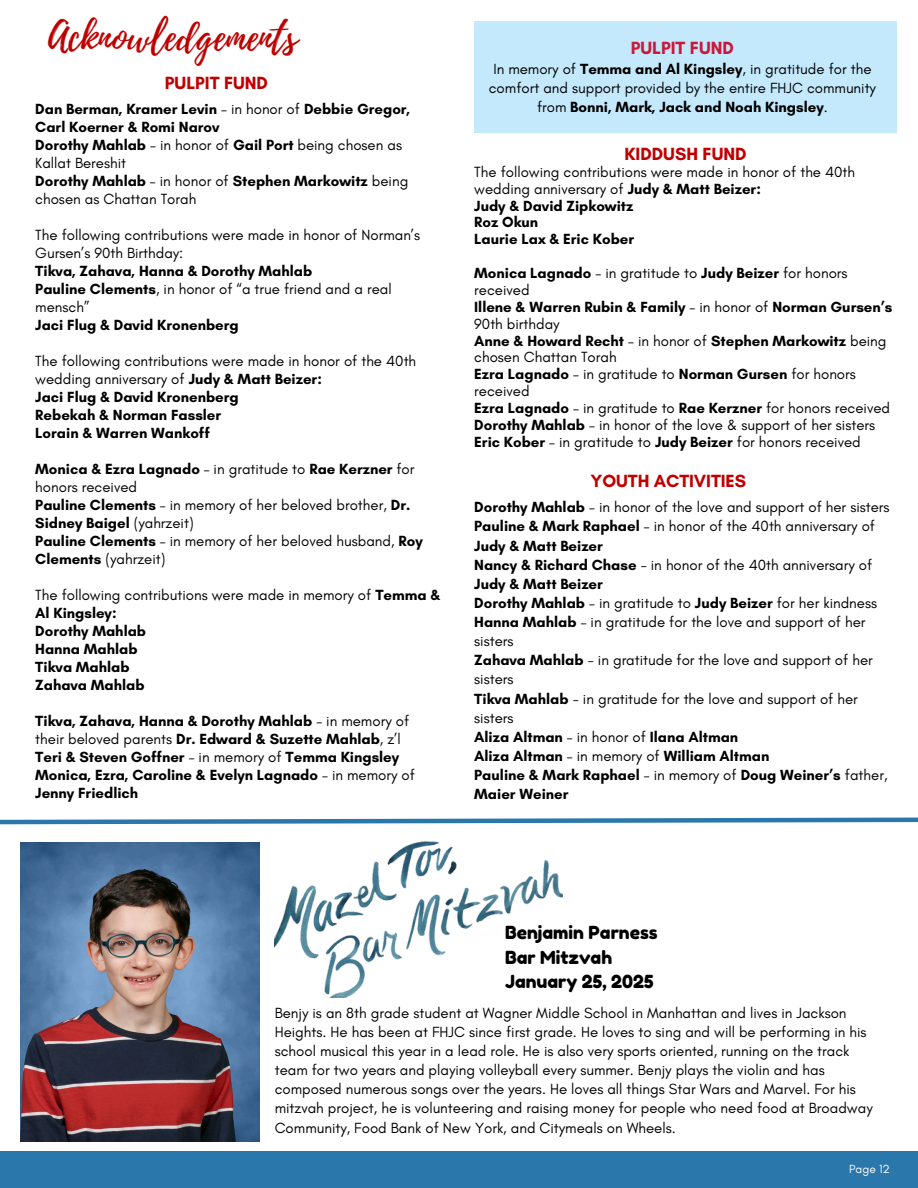
<style>
.page{position:relative;width:918px;height:1188px;background:#fff}
.page>*{position:absolute;margin:0;border:0;box-sizing:border-box;transform-origin:0 0}
.t1{font:39px "Playlist Script";color:#c00000}
.t2{font:18px/24.8px "Fredoka One";color:#000}
.t3{font:700 18px "Glacial Indifference";color:#c00000}
.t4{font:700 18px "Glacial Indifference";color:#c9193b}
.t5{font:15px/19.2px "Glacial Indifference";color:#000}
.t6{font:700 15px/18px "Glacial Indifference";color:#000}
.t7{font:12px "Glacial Indifference";color:#fff}
.s1{font-weight:400}
.s2{font-weight:700}
</style>
<div class="page">
<div style="left:0;top:1151px;width:918px;height:37px;background:#2a78ab"></div>
<svg style="left:0;top:817px;width:918px;height:8px"></svg>
<img style="left:21px;top:843px;width:238px;height:298px">
<img style="left:275px;top:841px;width:288px;height:157px">
<div style="left:474px;top:22px;width:423px;height:111px;background:#c4e9fc"></div>
<h4 class="t1" style="left:48px;top:9px;width:251px">Acknowledgements</h4>
<h1 class="t3" style="left:165px;top:72px;width:105px">PULPIT FUND</h1>
<h2 class="t6" style="left:35px;top:100px;width:377px">Dan Berman, Kramer Levin <span class="s1">– in honor of</span> Debbie Gregor, Carl Koerner &amp; Romi Narov<br>Dorothy Mahlab <span class="s1">– in honor of</span> Gail Port <span class="s1">being chosen as Kallat Bereshit<br></span>Dorothy Mahlab <span class="s1">– in honor of</span> Stephen Markowitz <span class="s1">being chosen as Chattan Torah</span></h2>
<h4 class="t5" style="left:35px;top:226px;width:386px;line-height:18px">The following contributions were made in honor of Norman’s Gursen’s 90th Birthday:<br><span class="s2">Tikva, Zahava, Hanna &amp; Dorothy Mahlab<br>Pauline Clements</span>, in honor of “a true friend and a real mensch”<br><span class="s2">Jaci Flug &amp; David Kronenberg</span></h4>
<h4 class="t6" style="left:35px;top:352px;width:382px"><span class="s1">The following contributions were made in honor of the 40th wedding anniversary of</span> Judy &amp; Matt Beizer:<br>Jaci Flug &amp; David Kronenberg<br>Rebekah &amp; Norman Fassler<br>Lorain &amp; Warren Wankoff</h4>
<h4 class="t5" style="left:35px;top:460px;width:389px;line-height:18px"><span class="s2">Monica &amp; Ezra Lagnado</span> – in gratitude to <span class="s2">Rae Kerzner</span> for honors received<br><span class="s2">Pauline Clements</span> – in memory of her beloved brother, <span class="s2">Dr.<br>Sidney Baigel</span> (yahrzeit)<br><span class="s2">Pauline Clements</span> – in memory of her beloved husband, <span class="s2">Roy Clements</span> (yahrzeit)</h4>
<h4 class="t6" style="left:35px;top:586px;width:407px"><span class="s1">The following contributions were made in memory of</span> Temma &amp;<br>Al Kingsley:<br>Dorothy Mahlab<br>Hanna Mahlab<br>Tikva Mahlab<br>Zahava Mahlab</h4>
<h4 class="t6" style="left:35px;top:712px;width:381px">Tikva, Zahava, Hanna &amp; Dorothy Mahlab <span class="s1">– in memory of their beloved parents</span> Dr. Edward &amp; Suzette Mahlab<span class="s1">, z’l </span>Teri &amp; Steven Goffner <span class="s1">– in memory of</span> Temma Kingsley Monica, Ezra, Caroline &amp; Evelyn Lagnado <span class="s1">– in memory of </span>Jenny Friedlich</h4>
<p class="t4" style="left:631px;top:37px;width:105px">PULPIT FUND</p>
<p class="t5" style="left:489px;top:59px;width:389px;text-align:center">In memory of <span class="s2">Temma and Al Kingsley</span>, in gratitude for the comfort and support provided by the entire FHJC community from <span class="s2">Bonni, Mark, Jack and Noah Kingsley</span>.</p>
<h4 class="t3" style="left:625px;top:143px;width:124px">KIDDUSH FUND</h4>
<h4 class="t5" style="left:474px;top:163px;width:382px;line-height:16.8px">The following contributions were made in honor of the 40th wedding anniversary of <span class="s2">Judy &amp; Matt Beizer:<br>Judy &amp; David Zipkowitz<br>Roz Okun<br>Laurie Lax &amp; Eric Kober</span></h4>
<h2 class="t5" style="left:474px;top:264px;width:420px;line-height:16.8px"><span class="s2">Monica Lagnado</span> – in gratitude to <span class="s2">Judy Beizer</span> for honors received<br><span class="s2">Illene &amp; Warren Rubin &amp; Family</span> – in honor of <span class="s2">Norman Gursen’s </span>90th birthday<br><span class="s2">Anne &amp; Howard Recht</span> – in honor of <span class="s2">Stephen Markowitz</span> being chosen Chattan Torah<br><span class="s2">Ezra Lagnado</span> – in gratitude to <span class="s2">Norman Gursen</span> for honors received<br><span class="s2">Ezra Lagnado</span> – in gratitude to <span class="s2">Rae Kerzner</span> for honors received <span class="s2">Dorothy Mahlab</span> – in honor of the love &amp; support of her sisters <span class="s2">Eric Kober</span> – in gratitude to <span class="s2">Judy Beizer</span> for honors received</h2>
<h4 class="t3" style="left:591px;top:470px;width:157px">YOUTH ACTIVITIES</h4>
<h4 class="t5" style="left:474px;top:497px;width:417px"><span class="s2">Dorothy Mahlab</span> – in honor of the love and support of her sisters <span class="s2">Pauline &amp; Mark Raphael</span> – in honor of the 40th anniversary of <span class="s2">Judy &amp; Matt Beizer<br>Nancy &amp; Richard Chase</span> - in honor of the 40th anniversary of <span class="s2">Judy &amp; Matt Beizer<br>Dorothy Mahlab</span> – in gratitude to <span class="s2">Judy Beizer</span> for her kindness <span class="s2">Hanna Mahlab</span> – in gratitude for the love and support of her sisters<br><span class="s2">Zahava Mahlab</span> - in gratitude for the love and support of her sisters<br><span class="s2">Tikva Mahlab</span> - in gratitude for the love and support of her sisters<br><span class="s2">Aliza Altman</span> – in honor of <span class="s2">Ilana Altman<br>Aliza Altman</span> – in memory of <span class="s2">William Altman<br>Pauline &amp; Mark Raphael</span> – in memory of <span class="s2">Doug Weiner’s</span> father, <span class="s2">Maier Weiner</span></h4>
<p class="t2" style="left:505px;top:920px;width:154px">Benjamin Parness<br>Bar Mitzvah<br>January 25, 2025</p>
<p class="t5" style="left:275px;top:1003px;width:600px">Benjy is an 8th grade student at Wagner Middle School in Manhattan and lives in Jackson Heights. He has been at FHJC since first grade. He loves to sing and will be performing in his school musical this year in a lead role. He is also very sports oriented, running on the track team for two years and playing volleyball every summer. Benjy plays the violin and has composed numerous songs over the years. He loves all things Star Wars and Marvel. For his mitzvah project, he is volunteering and raising money for people who need food at Broadway Community, Food Bank of New York, and Citymeals on Wheels.</p>
<h4 class="t7" style="left:849px;top:1161px;width:42px">Page 12</h4>
</div>
